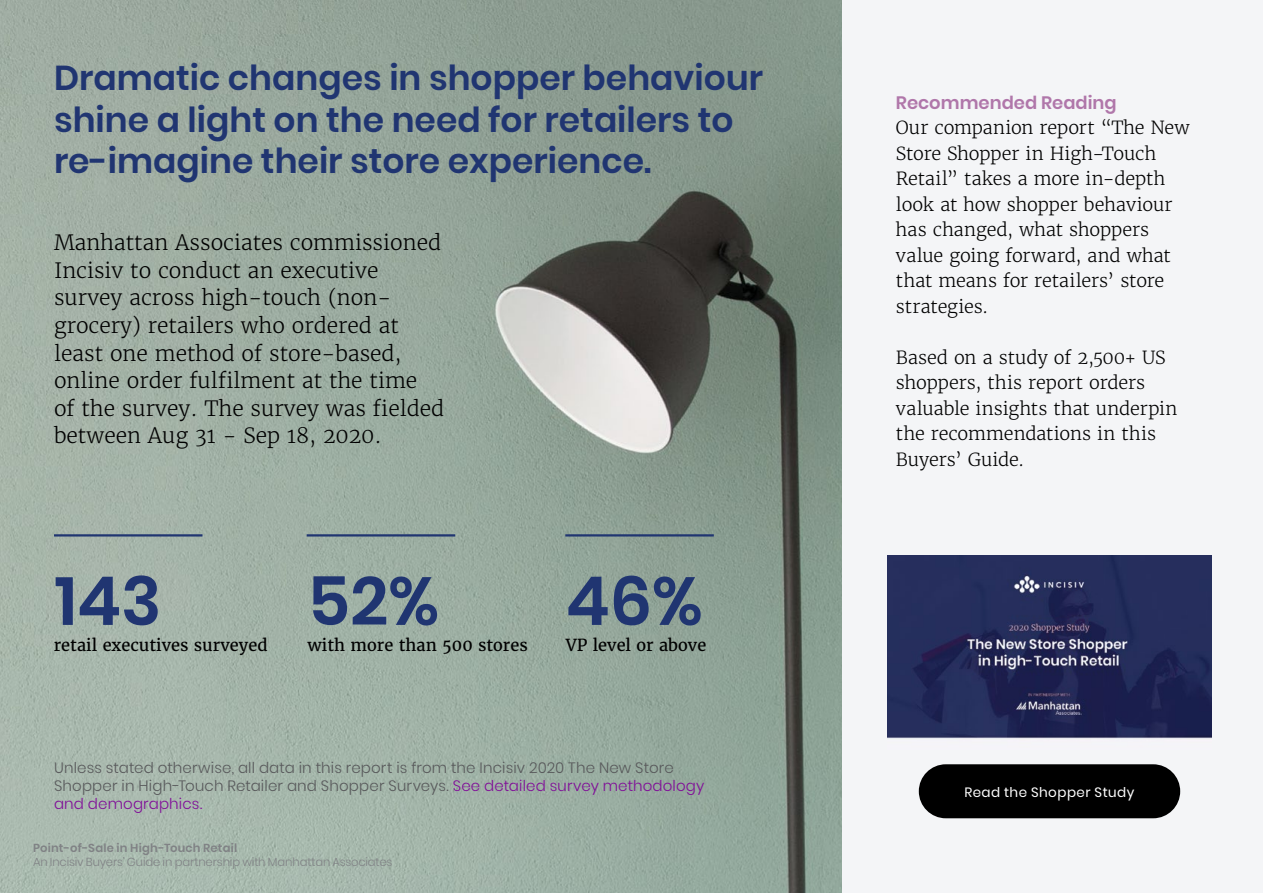
<style>
.page{position:relative;width:1263px;height:893px;background:#fff}
.page>*{position:absolute;margin:0;border:0;box-sizing:border-box;transform-origin:0 0}
.t1{font:600 67.5px "Poppins";color:#203571}
.t2{font:600 34.5px/41.4px "Poppins";color:#203571}
.t3{font:300 21px/27.6px "Merriweather";color:#000}
.t4{font:300 18px/25.5px "Merriweather";letter-spacing:-.005em;color:#000}
.t5{font:600 18px "Poppins";color:#b077aa}
.t6{font:16.5px "Merriweather";color:#000}
.t7{font:300 15px/18px "Poppins";letter-spacing:.01em;color:#58595b}
.t8{font:13.5px "Poppins";letter-spacing:.035em;color:#fff}
.t9{font:300 11.7px "Poppins";letter-spacing:-.015em;color:#808285}
.t10{font:600 11.7px "Poppins";letter-spacing:.02em;color:#808285}
.s1{color:#800d98}
</style>
<div class="page">
<div style="left:842px;top:0;width:421px;height:893px;background:#f4f5f7"></div>
<img style="left:0;top:0;width:842px;height:893px">
<hr style="left:54px;top:534px;width:148px;height:2px;background:#203571">
<hr style="left:307px;top:534px;width:148px;height:2px;background:#203571">
<hr style="left:565px;top:534px;width:149px;height:2px;background:#203571">
<img style="left:887px;top:555px;width:325px;height:184px">
<div style="left:919px;top:764px;width:261px;height:54px;background:#000;border-radius:27px"></div>
<p class="t2" style="left:54px;top:58px;width:710px">Dramatic changes in shopper behaviour shine a light on the need for retailers to re-imagine their store experience.</p>
<p class="t3" style="left:54px;top:229px;width:392px">Manhattan Associates commissioned Incisiv to conduct an executive survey across high-touch (non&shy;grocery) retailers who ordered at least one method of store-based, online order fulfilment at the time<br>of the survey. The survey was fielded between Aug 31 - Sep 18, 2020.</p>
<p class="t1" style="left:55px;top:562px;width:108px">143</p>
<p class="t1" style="left:307px;top:562px;width:133px">52%</p>
<p class="t1" style="left:566px;top:562px;width:138px">46%</p>
<p class="t6" style="left:54px;top:634px;width:215px">retail executives surveyed</p>
<p class="t6" style="left:307px;top:634px;width:222px">with more than 500 stores</p>
<p class="t6" style="left:566px;top:634px;width:142px">VP level or above</p>
<p class="t7" style="left:54px;top:759px;width:652px">Unless stated otherwise, all data in this report is from the Incisiv 2020 The New Store<br>Shopper in High-Touch Retailer and Shopper Surveys. <span class="s1">See detailed survey methodology and demographics.</span></p>
<p class="t10" style="left:33px;top:841px;width:206px">Point-of-Sale in High-Touch Retail</p>
<p class="t9" style="left:33px;top:855px;width:361px">An Incisiv Buyers’ Guide in partnership with Manhattan Associates</p>
<p class="t5" style="left:896px;top:92px;width:222px">Recommended Reading</p>
<p class="t4" style="left:896px;top:115px;width:295px">Our companion report “The New<br>Store Shopper in High-Touch<br>Retail” takes a more in-depth look at how shopper behaviour has changed, what shoppers value going forward, and what that means for retailers’ store strategies.</p>
<p class="t4" style="left:896px;top:345px;width:283px">Based on a study of 2,500+ US shoppers, this report orders valuable insights that underpin the recommendations in this<br>Buyers’ Guide.</p>
<p class="t8" style="left:964px;top:784px;width:172px">Read the Shopper Study</p>
</div>
